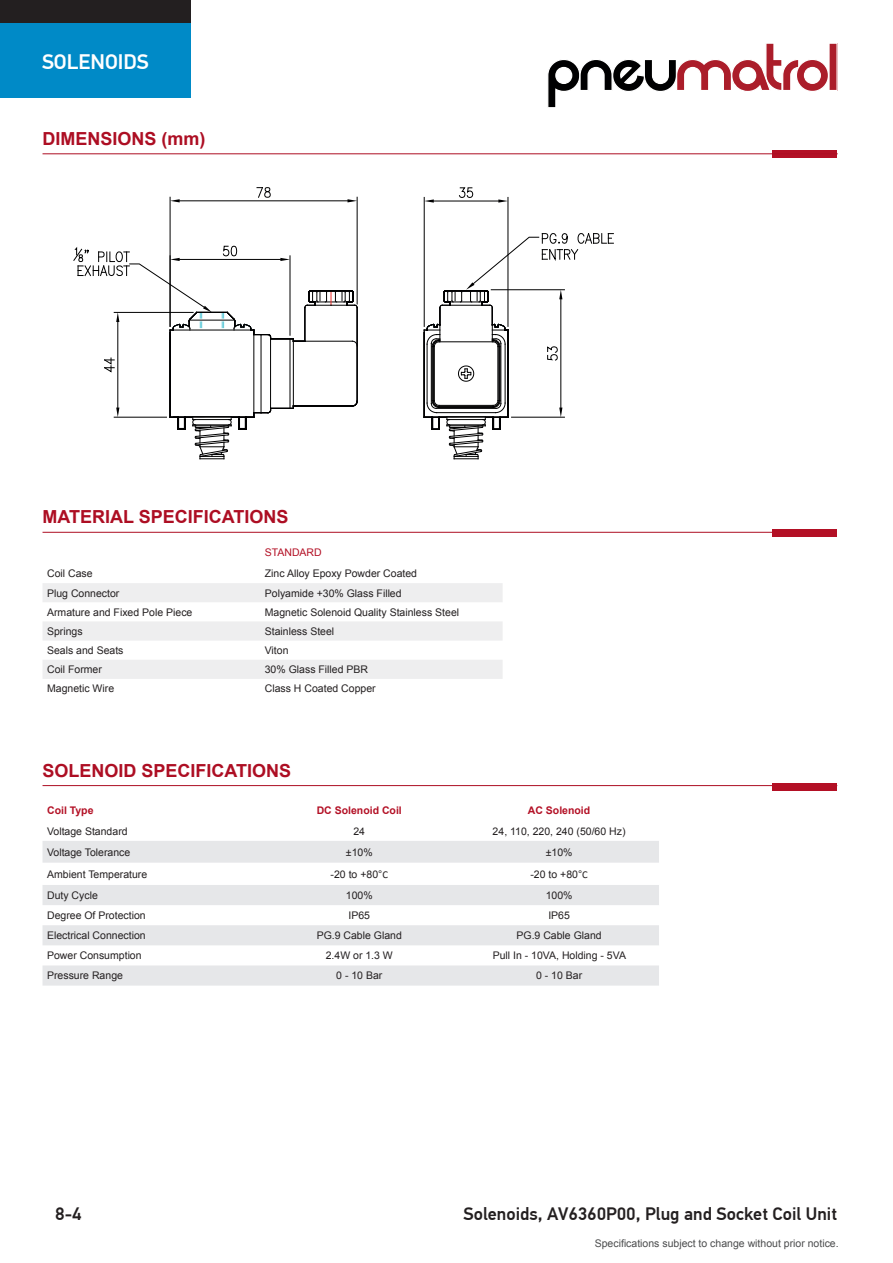
<style>
.page{position:relative;width:893px;height:1263px;background:#fff}
.page>*{position:absolute;margin:0;border:0;box-sizing:border-box;transform-origin:0 0}
.t1{font:500 21px "PF Din Text Pro";color:#fff}
.t2{font:700 18px "Arial";color:#ad0e23}
.t3{font:500 18px "PF Din Text Pro";color:#231f20}
.t4{font:500 18px "PF Din Text Pro";color:#fff}
.t5{font:10.5px "Arial";color:#231f20}
.t6{font:10.5px "Arial";color:#4b4c4d}
.t7{font:700 10.5px "Arial";color:#b31025}
.t8{font:10.5px "Arial";color:#b31025}
.s1{font-family:"Calibri"}
</style>
<div class="page">
<svg style="left:548px;top:43px;width:290px;height:65px"></svg>
<div style="left:0;top:0;width:191px;height:75px;background:#231f20"></div>
<div style="left:43px;top:583px;width:460px;height:19px;background:#eeeeef"></div>
<div style="left:43px;top:622px;width:460px;height:19px;background:#eeeeef"></div>
<div style="left:43px;top:660px;width:460px;height:19px;background:#eeeeef"></div>
<svg style="left:43px;top:841px;width:616px;height:144px;fill:#e6e7e9"></svg>
<div style="left:772px;top:151px;width:65px;height:7px;background:#b31025"></div>
<hr style="left:43px;top:532px;width:753px;height:1px;background:#ad0e23">
<div style="left:772px;top:529px;width:65px;height:8px;background:#b31025"></div>
<hr style="left:43px;top:785px;width:794px;height:1px;background:#ad0e23">
<div style="left:773px;top:783px;width:64px;height:7px;background:#b31025"></div>
<hr style="left:43px;top:153px;width:795px;height:1px;background:#ad0e23">
<div style="left:0;top:23px;width:191px;height:75px;background:#008ac7"></div>
<hr style="left:170px;top:197px;width:1px;height:129px;background:#000001">
<hr style="left:357px;top:197px;width:1px;height:107px;background:#000001">
<hr style="left:180px;top:201px;width:168px;height:1px;background:#000001">
<svg style="left:170px;top:199px;width:10px;height:3px"></svg>
<svg style="left:348px;top:199px;width:9px;height:3px"></svg>
<svg style="left:257px;top:187px;width:14px;height:11px"></svg>
<hr style="left:508px;top:197px;width:1px;height:129px;background:#000001">
<hr style="left:424px;top:197px;width:1px;height:129px;background:#000001">
<hr style="left:434px;top:201px;width:64px;height:1px;background:#000001">
<svg style="left:498px;top:199px;width:10px;height:4px"></svg>
<svg style="left:424px;top:199px;width:10px;height:4px"></svg>
<svg style="left:459px;top:187px;width:14px;height:11px"></svg>
<svg style="left:424px;top:233px;width:189px;height:226px"></svg>
<hr style="left:447px;top:417px;width:38px;height:1px;background:#000001">
<svg style="left:73px;top:245px;width:285px;height:214px"></svg>
<hr style="left:193px;top:417px;width:38px;height:1px;background:#000001">
<h2 class="t4" style="left:16px;top:45px;width:148px">SOLENOID VALVES</h2>
<h1 class="t1" style="left:42px;top:49px;width:108px">SOLENOIDS</h1>
<h2 class="t2" style="left:43px;top:127px;width:165px">DIMENSIONS (mm)</h2>
<h2 class="t2" style="left:43px;top:505px;width:248px">MATERIAL SPECIFICATIONS</h2>
<p class="t8" style="left:265px;top:546px;width:58px">STANDARD</p>
<p class="t5" style="left:47px;top:567px;width:47px">Coil Case</p>
<p class="t5" style="left:265px;top:567px;width:154px">Zinc Alloy Epoxy Powder Coated</p>
<p class="t5" style="left:47px;top:586px;width:74px">Plug Connector</p>
<p class="t5" style="left:265px;top:586px;width:138px">Polyamide +30% Glass Filled</p>
<p class="t5" style="left:47px;top:605px;width:147px">Armature and Fixed Pole Piece</p>
<p class="t5" style="left:265px;top:605px;width:196px">Magnetic Solenoid Quality Stainless Steel</p>
<p class="t5" style="left:47px;top:624px;width:37px">Springs</p>
<p class="t5" style="left:265px;top:624px;width:71px">Stainless Steel</p>
<p class="t5" style="left:47px;top:643px;width:78px">Seals and Seats</p>
<p class="t5" style="left:265px;top:643px;width:25px">Viton</p>
<p class="t5" style="left:47px;top:663px;width:56px">Coil Former</p>
<p class="t5" style="left:265px;top:663px;width:105px">30% Glass Filled PBR</p>
<p class="t5" style="left:47px;top:682px;width:69px">Magnetic Wire</p>
<p class="t5" style="left:265px;top:682px;width:112px">Class H Coated Copper</p>
<h2 class="t2" style="left:43px;top:758px;width:250px">SOLENOID SPECIFICATIONS</h2>
<p class="t7" style="left:47px;top:803px;width:48px">Coil Type</p>
<p class="t7" style="left:317px;top:803px;width:87px">DC Solenoid Coil</p>
<p class="t7" style="left:528px;top:803px;width:64px">AC Solenoid</p>
<p class="t5" style="left:47px;top:824px;width:82px">Voltage Standard</p>
<p class="t5" style="left:353px;top:824px;width:13px">24</p>
<p class="t5" style="left:493px;top:824px;width:134px">24, 110, 220, 240 (50/60 Hz)</p>
<p class="t5" style="left:47px;top:845px;width:85px">Voltage Tolerance</p>
<p class="t5" style="left:346px;top:845px;width:28px">±10%</p>
<p class="t5" style="left:546px;top:845px;width:28px">±10%</p>
<p class="t5" style="left:47px;top:867px;width:102px">Ambient Temperature</p>
<p class="t5" style="left:331px;top:867px;width:59px">-20 to +80°<span class="s1">C</span></p>
<p class="t5" style="left:530px;top:867px;width:59px">-20 to +80°<span class="s1">C</span></p>
<p class="t5" style="left:47px;top:888px;width:52px">Duty Cycle</p>
<p class="t5" style="left:346px;top:888px;width:28px">100%</p>
<p class="t5" style="left:546px;top:888px;width:28px">100%</p>
<p class="t5" style="left:47px;top:908px;width:100px">Degree Of Protection</p>
<p class="t5" style="left:348px;top:908px;width:23px">IP65</p>
<p class="t5" style="left:548px;top:908px;width:23px">IP65</p>
<p class="t5" style="left:47px;top:928px;width:100px">Electrical Connection</p>
<p class="t5" style="left:317px;top:928px;width:87px">PG.9 Cable Gland</p>
<p class="t5" style="left:516px;top:928px;width:87px">PG.9 Cable Gland</p>
<p class="t5" style="left:47px;top:949px;width:96px">Power Consumption</p>
<p class="t5" style="left:326px;top:949px;width:69px">2.4W or 1.3 W</p>
<p class="t5" style="left:493px;top:949px;width:135px">Pull In - 10VA, Holding - 5VA</p>
<p class="t5" style="left:47px;top:969px;width:77px">Pressure Range</p>
<p class="t5" style="left:336px;top:969px;width:48px">0 - 10 Bar</p>
<p class="t5" style="left:536px;top:969px;width:48px">0 - 10 Bar</p>
<h2 class="t3" style="left:55px;top:1203px;width:28px">8-4</h2>
<h2 class="t3" style="left:463px;top:1203px;width:375px">Solenoids, AV6360P00, Plug and Socket Coil Unit</h2>
<p class="t6" style="left:595px;top:1237px;width:245px">Specifications subject to change without prior notice.</p>
</div>
